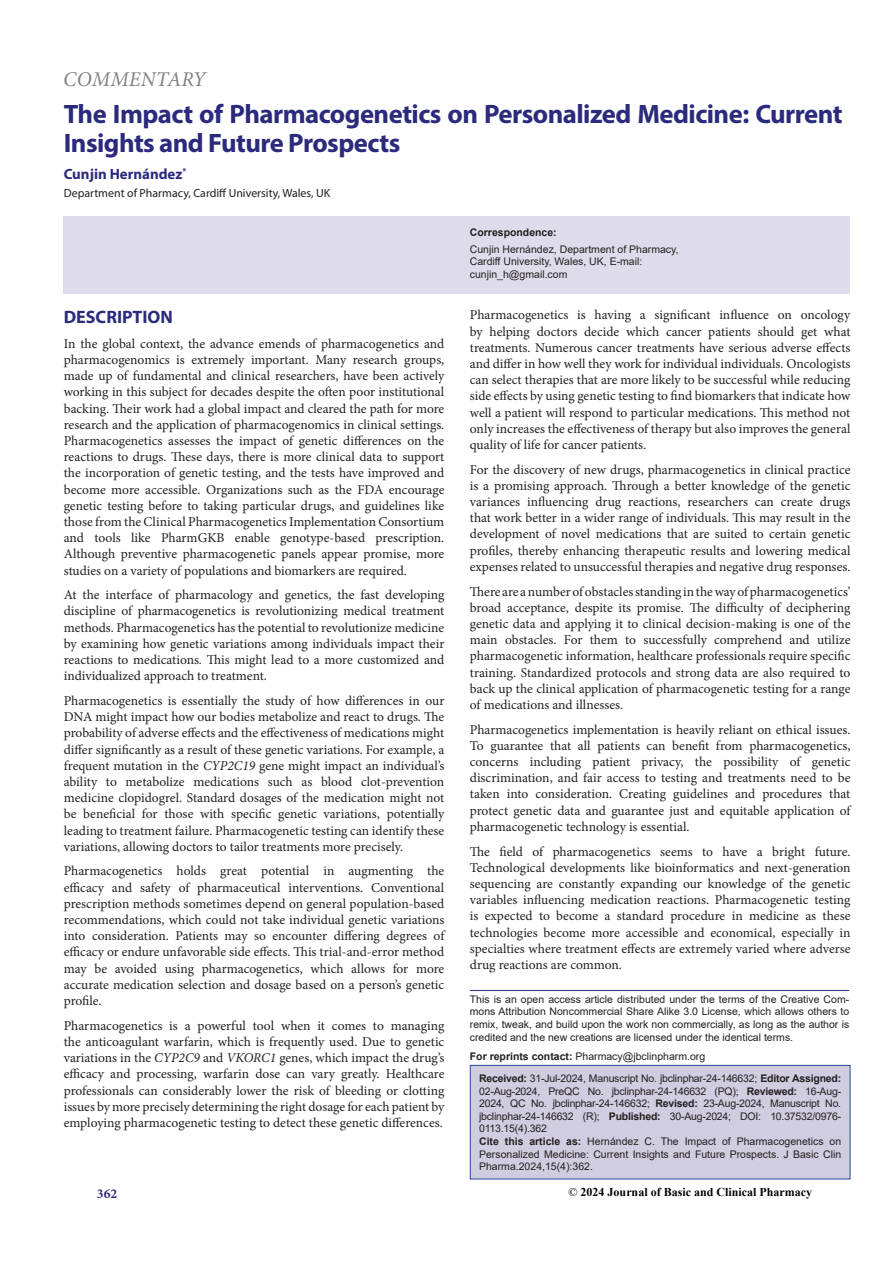
<style>
.page{position:relative;width:893px;height:1263px;background:#fff}
.page>*{position:absolute;margin:0;border:0;box-sizing:border-box;transform-origin:0 0}
.t1{font:700 26.7px/29.1px "Myriad Pro";letter-spacing:-.02em;color:#2c2a7c}
.t2{font:italic 21px "Minion Pro";letter-spacing:.01em;color:#808284}
.p1{font:700 18px "Myriad Pro";color:#2c2a7c}
.t3{font:700 14.85px "Myriad Pro";color:#2c2a7c}
.t4{font:13.5px/16.2px "Minion Pro";color:#231f20;text-align:justify}
.t5{font:700 13.5px "Minion Pro";color:#2c2a7c}
.t6{font:700 12px "Times New Roman";color:#040503}
.t7{font:11.85px "Myriad Pro";color:#231f20}
.t8{font:10.5px/12.6px "Arial";color:#231f20;text-align:justify}
.t9{font:700 10.5px "Arial";color:#231f20}
.s1{font-style:italic}
.s2{font-weight:700}
.s3{font-weight:400}
</style>
<div class="page">
<hr style="left:470px;top:990px;width:379px;height:1px;background:#2b2f79">
<div style="left:470px;top:1065px;width:380px;height:114px;background:#d1cde0"></div>
<div style="left:470px;top:1065px;width:380px;height:114px;border:1px solid #26489d"></div>
<div style="left:63px;top:216px;width:787px;height:78px;background:#dedcea"></div>
<h2 class="t2" style="left:63px;top:65px;width:144px">COMMENTARY</h2>
<p class="t1" style="left:64px;top:99px;width:780px">The Impact of Pharmacogenetics on Personalized Medicine: Current<br>Insights and Future Prospects</p>
<p class="t3" style="left:64px;top:164px;width:124px">Cunjin Hernández<sup>*</sup></p>
<p class="t7" style="left:64px;top:186px;width:268px">Department of Pharmacy, Cardiff University, Wales, UK</p>
<p class="t9" style="left:470px;top:225px;width:88px">Correspondence:</p>
<p class="t8" style="left:470px;top:243px;width:210px;text-align:left">Cunjin Hernández, Department of Pharmacy,<br>Cardiff University, Wales, UK, E-mail: cunjin_h@gmail.com</p>
<p class="p1" style="left:64px;top:305px;width:111px">DESCRIPTION</p>
<p class="t4" style="left:64px;top:335px;width:382px">In the global context, the advance emends of pharmacogenetics and pharmacogenomics is extremely important. Many research groups, made up of fundamental and clinical researchers, have been actively working in this subject for decades despite the often poor institutional backing. Their work had a global impact and cleared the path for more research and the application of pharmacogenomics in clinical settings.<br>Pharmacogenetics assesses the impact of genetic differences on the reactions to drugs. These days, there is more clinical data to support the incorporation of genetic testing, and the tests have improved and become more accessible. Organizations such as the FDA encourage genetic testing before to taking particular drugs, and guidelines like those from the Clinical Pharmacogenetics Implementation Consortium and tools like PharmGKB enable genotype-based prescription.<br>Although preventive pharmacogenetic panels appear promise, more studies on a variety of populations and biomarkers are required.</p>
<p class="t4" style="left:64px;top:587px;width:382px">At the interface of pharmacology and genetics, the fast developing discipline of pharmacogenetics is revolutionizing medical treatment methods. Pharmacogenetics has the potential to revolutionize medicine by examining how genetic variations among individuals impact their reactions to medications. This might lead to a more customized and individualized approach to treatment.</p>
<p class="t4" style="left:64px;top:693px;width:382px">Pharmacogenetics is essentially the study of how differences in our DNA might impact how our bodies metabolize and react to drugs. The probability of adverse effects and the effectiveness of medications might differ significantly as a result of these genetic variations. For example, a frequent mutation in the <span class="s1">CYP2C19</span> gene might impact an individual’s ability to metabolize medications such as blood clot-prevention medicine clopidogrel. Standard dosages of the medication might not be beneficial for those with specific genetic variations, potentially leading to treatment failure. Pharmacogenetic testing can identify these variations, allowing doctors to tailor treatments more precisely.</p>
<p class="t4" style="left:64px;top:863px;width:382px">Pharmacogenetics holds great potential in augmenting the efficacy and safety of pharmaceutical interventions. Conventional prescription methods sometimes depend on general population-based recommendations, which could not take individual genetic variations into consideration. Patients may so encounter differing degrees of efficacy or endure unfavorable side effects. This trial-and-error method may be avoided using pharmacogenetics, which allows for more accurate medication selection and dosage based on a person’s genetic profile.</p>
<p class="t4" style="left:64px;top:1017px;width:382px">Pharmacogenetics is a powerful tool when it comes to managing the anticoagulant warfarin, which is frequently used. Due to genetic variations in the <span class="s1">CYP2C9</span> and <span class="s1">VKORC1</span> genes, which impact the drug’s efficacy and processing, warfarin dose can vary greatly. Healthcare professionals can considerably lower the risk of bleeding or clotting issues by more precisely determining the right dosage for each patient by employing pharmacogenetic testing to detect these genetic differences.</p>
<p class="t4" style="left:470px;top:307px;width:382px">Pharmacogenetics is having a significant influence on oncology by helping doctors decide which cancer patients should get what treatments. Numerous cancer treatments have serious adverse effects and differ in how well they work for individual individuals. Oncologists can select therapies that are more likely to be successful while reducing side effects by using genetic testing to find biomarkers that indicate how well a patient will respond to particular medications. This method not only increases the effectiveness of therapy but also improves the general quality of life for cancer patients.</p>
<p class="t4" style="left:470px;top:461px;width:382px">For the discovery of new drugs, pharmacogenetics in clinical practice is a promising approach. Through a better knowledge of the genetic variances influencing drug reactions, researchers can create drugs that work better in a wider range of individuals. This may result in the development of novel medications that are suited to certain genetic profiles, thereby enhancing therapeutic results and lowering medical expenses related to unsuccessful therapies and negative drug responses.</p>
<p class="t4" style="left:470px;top:583px;width:382px">There are a number of obstacles standing in the way of pharmacogenetics’ broad acceptance, despite its promise. The difficulty of deciphering genetic data and applying it to clinical decision-making is one of the main obstacles. For them to successfully comprehend and utilize pharmacogenetic information, healthcare professionals require specific training. Standardized protocols and strong data are also required to back up the clinical application of pharmacogenetic testing for a range of medications and illnesses.</p>
<p class="t4" style="left:470px;top:721px;width:382px">Pharmacogenetics implementation is heavily reliant on ethical issues.<br>To guarantee that all patients can benefit from pharmacogenetics, concerns including patient privacy, the possibility of genetic discrimination, and fair access to testing and treatments need to be taken into consideration. Creating guidelines and procedures that protect genetic data and guarantee just and equitable application of pharmacogenetic technology is essential.</p>
<p class="t4" style="left:470px;top:843px;width:382px">The field of pharmacogenetics seems to have a bright future.<br>Technological developments like bioinformatics and next-generation sequencing are constantly expanding our knowledge of the genetic variables influencing medication reactions. Pharmacogenetic testing is expected to become a standard procedure in medicine as these technologies become more accessible and economical, especially in specialties where treatment effects are extremely varied where adverse drug reactions are common.</p>
<p class="t8" style="left:470px;top:993px;width:381px">This is an open access article distributed under the terms of the Creative Com&shy;mons Attribution Noncommercial Share Alike 3.0 License, which allows others to remix, tweak, and build upon the work non commercially, as long as the author is credited and the new creations are licensed under the identical terms.</p>
<p class="t8" style="left:470px;top:1049px;width:237px"><span class="s2">For reprints contact:</span> Pharmacy@jbclinpharm.org</p>
<p class="t8" style="left:479px;top:1072px;width:364px"><span class="s2">Received:</span> 31-Jul-2024, Manuscript No. jbclinphar-24-146632; <span class="s2">Editor Assigned:<br></span>02-Aug-2024, PreQC No. jbclinphar-24-146632 (PQ); <span class="s2">Reviewed:</span> 16-Aug-2024, QC No. jbclinphar-24-146632; <span class="s2">Revised:</span> 23-Aug-2024, Manuscript No. jbclinphar-24-146632 (R); <span class="s2">Published:</span> 30-Aug-2024; DOI: 10.37532/0976- 0113.15(4).362</p>
<p class="t8" style="left:479px;top:1135px;width:364px"><span class="s2">Cite this article as:</span> Hernández C. The Impact of Pharmacogenetics on Personalized Medicine: Current Insights and Future Prospects. J Basic Clin Pharma.2024,15(4):362.</p>
<p class="t5" style="left:97px;top:1184px;width:22px">362</p>
<p class="t6" style="left:568px;top:1183px;width:245px"><span class="s3">©</span> 2024 Journal of Basic and Clinical Pharmacy</p>
</div>
